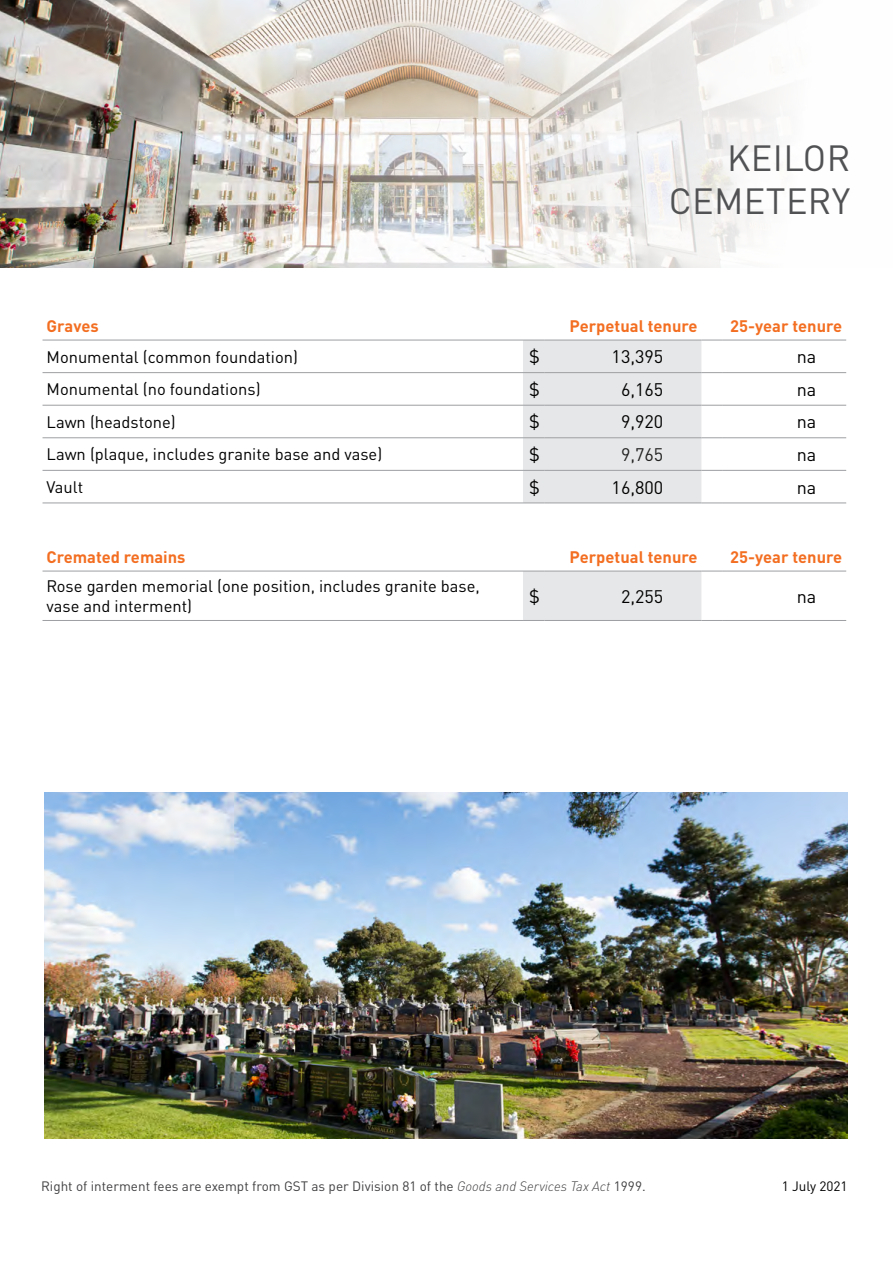
<style>
.page{position:relative;width:893px;height:1263px;background:#fff}
.page>*{position:absolute;margin:0;border:0;box-sizing:border-box;transform-origin:0 0}
.t1{font:36px/43.2px "DINOT";letter-spacing:.01em;color:#515254;text-align:right}
.t2{font:18px "DINOT";color:#000}
.t3{font:18px "DINOT";color:#222}
.t4{font:16.5px/19.8px "DINOT";color:#000}
.t5{font:700 16.5px "DINOT";color:#f36e21}
.t6{font:13.5px "DINOT";color:#414042}
.t7{font:13.5px "DINOT";color:#000}
.s1{font-family:"DIN Pro";font-weight:300;font-style:italic}
</style>
<div class="page">
<img style="left:0;top:0;width:802px;height:267px">
<div style="left:523px;top:341px;width:179px;height:162px;background:#e6e7e8"></div>
<svg style="left:43px;top:570px;width:803px;height:50px"></svg>
<svg style="left:523px;top:340px;width:21px;height:1px"></svg>
<svg style="left:523px;top:372px;width:21px;height:1px"></svg>
<svg style="left:523px;top:405px;width:21px;height:1px"></svg>
<hr style="left:43px;top:372px;width:480px;height:1px;background:#9d9fa2">
<hr style="left:723px;top:372px;width:123px;height:1px;background:#9d9fa2">
<hr style="left:43px;top:405px;width:480px;height:1px;background:#9d9fa2">
<hr style="left:723px;top:405px;width:123px;height:1px;background:#9d9fa2">
<hr style="left:43px;top:340px;width:480px;height:1px;background:#9d9fa2">
<hr style="left:544px;top:340px;width:158px;height:1px;background:#9d9fa2">
<hr style="left:723px;top:340px;width:123px;height:1px;background:#9d9fa2">
<hr style="left:43px;top:571px;width:480px;height:1px;background:#9d9fa2">
<svg style="left:523px;top:571px;width:21px;height:1px"></svg>
<hr style="left:544px;top:571px;width:158px;height:1px;background:#9d9fa2">
<hr style="left:723px;top:571px;width:123px;height:1px;background:#9d9fa2">
<hr style="left:43px;top:437px;width:480px;height:1px;background:#9d9fa2">
<svg style="left:523px;top:437px;width:21px;height:1px"></svg>
<hr style="left:544px;top:437px;width:158px;height:1px;background:#9d9fa2">
<hr style="left:723px;top:437px;width:123px;height:1px;background:#9d9fa2">
<hr style="left:43px;top:470px;width:480px;height:1px;background:#9d9fa2">
<svg style="left:523px;top:470px;width:21px;height:1px"></svg>
<hr style="left:544px;top:470px;width:158px;height:1px;background:#9d9fa2">
<hr style="left:723px;top:470px;width:123px;height:1px;background:#9d9fa2">
<hr style="left:43px;top:503px;width:480px;height:1px;background:#9d9fa2">
<svg style="left:523px;top:503px;width:21px;height:1px"></svg>
<hr style="left:544px;top:503px;width:158px;height:1px;background:#9d9fa2">
<hr style="left:723px;top:503px;width:123px;height:1px;background:#9d9fa2">
<hr style="left:43px;top:620px;width:480px;height:1px;background:#9d9fa2">
<svg style="left:523px;top:620px;width:21px;height:1px"></svg>
<hr style="left:544px;top:620px;width:158px;height:1px;background:#9d9fa2">
<hr style="left:723px;top:620px;width:123px;height:1px;background:#9d9fa2">
<hr style="left:544px;top:372px;width:158px;height:1px;background:#9d9fa2">
<hr style="left:544px;top:405px;width:158px;height:1px;background:#9d9fa2">
<svg style="left:702px;top:340px;width:21px;height:281px"></svg>
<img style="left:44px;top:792px;width:803px;height:346px">
<h1 class="t1" style="left:669px;top:136px;width:183px">KEILOR<br>CEMETERY</h1>
<p class="t5" style="left:47px;top:315px;width:54px">Graves</p>
<p class="t5" style="left:570px;top:315px;width:130px">Perpetual tenure</p>
<p class="t5" style="left:730px;top:315px;width:113px">25-year tenure</p>
<p class="t4" style="left:47px;top:346px;width:253px">Monumental (common foundation)</p>
<p class="t2" style="left:529px;top:345px;width:12px">$</p>
<p class="t2" style="left:612px;top:345px;width:53px">13,395</p>
<p class="t2" style="left:797px;top:345px;width:21px">na</p>
<p class="t4" style="left:47px;top:379px;width:216px">Monumental (no foundations)</p>
<p class="t2" style="left:529px;top:378px;width:12px">$</p>
<p class="t2" style="left:621px;top:378px;width:44px">6,165</p>
<p class="t2" style="left:797px;top:378px;width:21px">na</p>
<p class="t4" style="left:47px;top:412px;width:131px">Lawn (headstone)</p>
<p class="t2" style="left:529px;top:411px;width:12px">$</p>
<p class="t2" style="left:621px;top:411px;width:44px">9,920</p>
<p class="t2" style="left:797px;top:411px;width:21px">na</p>
<p class="t4" style="left:47px;top:444px;width:337px">Lawn (plaque, includes granite base and vase)</p>
<p class="t2" style="left:529px;top:443px;width:12px">$</p>
<p class="t3" style="left:621px;top:443px;width:44px">9,765</p>
<p class="t2" style="left:797px;top:443px;width:21px">na</p>
<p class="t4" style="left:47px;top:477px;width:38px">Vault</p>
<p class="t2" style="left:529px;top:476px;width:12px">$</p>
<p class="t2" style="left:612px;top:476px;width:53px">16,800</p>
<p class="t2" style="left:797px;top:476px;width:21px">na</p>
<p class="t5" style="left:47px;top:546px;width:140px">Cremated remains</p>
<p class="t5" style="left:570px;top:546px;width:130px">Perpetual tenure</p>
<p class="t5" style="left:730px;top:546px;width:113px">25-year tenure</p>
<p class="t4" style="left:47px;top:576px;width:435px">Rose garden memorial (one position, includes granite base, vase and interment)</p>
<p class="t2" style="left:529px;top:585px;width:12px">$</p>
<p class="t2" style="left:621px;top:585px;width:44px">2,255</p>
<p class="t2" style="left:797px;top:585px;width:21px">na</p>
<p class="t6" style="left:41px;top:1178px;width:606px">Right of interment fees are exempt from GST as per Division 81 of the <span class="s1">Goods and Services Tax Act</span> 1999.</p>
<p class="t7" style="left:782px;top:1177px;width:67px">1 July 2021</p>
</div>
